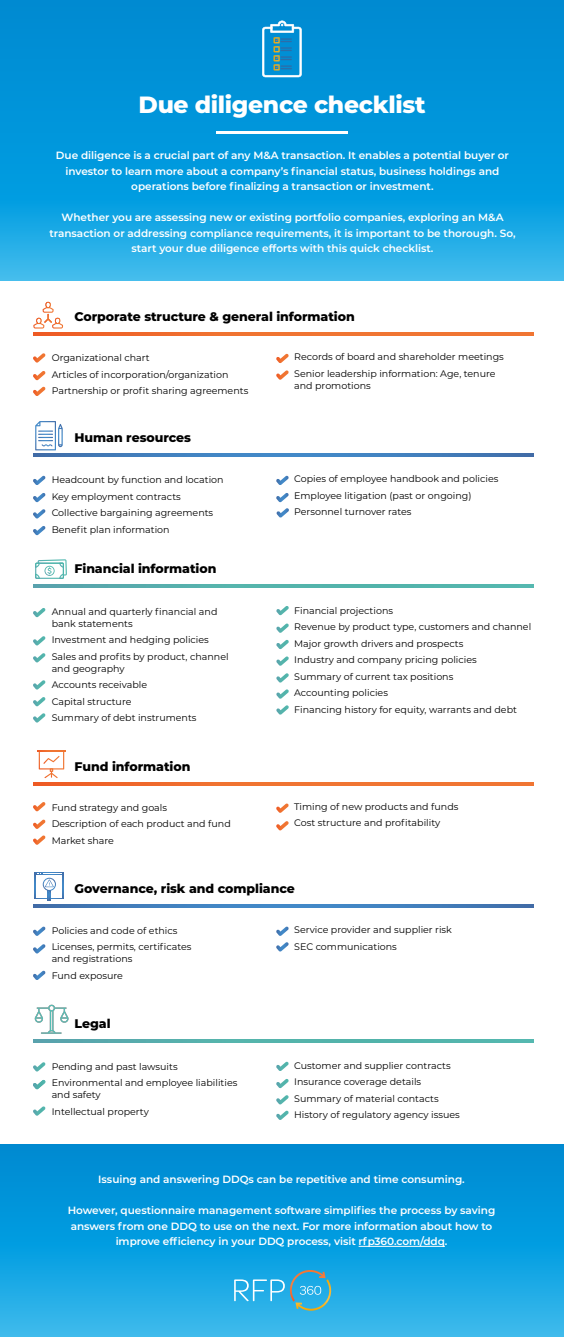
<style>
.page{position:relative;width:564px;height:1337px;background:#fff}
.page>*{position:absolute;margin:0;border:0;box-sizing:border-box;transform-origin:0 0}
.t1{font:800 23.5px "Montserrat";letter-spacing:-.015em;color:#fff}
.t2{font:800 12.5px "Montserrat";letter-spacing:-.005em;color:#000}
.t3{font:600 10.5px/15.5px "Montserrat";letter-spacing:-.005em;color:#fff;text-align:center}
.t4{font:9.5px/16.5px "Montserrat";color:#000}
</style>
<div class="page">
<svg style="left:0;top:1144px;width:563px;height:192px;background:#0f9ede"></svg>
<svg style="left:33px;top:332px;width:500px;height:4px;background:#ef6f2e"></svg>
<svg style="left:0;top:0;width:563px;height:281px;background:#0a9bdd"></svg>
<svg style="left:234px;top:1279px;width:50px;height:21px"></svg>
<img style="left:295px;top:1278px;width:38px;height:32px">
<img style="left:287px;top:1269px;width:38px;height:32px">
<hr style="left:358px;top:1245px;width:86px;height:1px;background:#fff">
<hr style="left:216px;top:131px;width:132px;height:2px;background:#fff">
<svg style="left:262px;top:21px;width:39px;height:56px;background:#3ea3d0"></svg>
<svg style="left:33px;top:453px;width:500px;height:4px;background:#417ebb"></svg>
<svg style="left:33px;top:584px;width:500px;height:3px"></svg>
<svg style="left:33px;top:782px;width:500px;height:3px"></svg>
<svg style="left:33px;top:904px;width:500px;height:3px"></svg>
<svg style="left:33px;top:1039px;width:500px;height:3px"></svg>
<svg style="left:33px;top:353px;width:13px;height:10px"></svg>
<svg style="left:33px;top:371px;width:13px;height:9px"></svg>
<svg style="left:276px;top:354px;width:12px;height:9px"></svg>
<svg style="left:276px;top:370px;width:12px;height:10px"></svg>
<svg style="left:33px;top:387px;width:13px;height:9px"></svg>
<svg style="left:33px;top:475px;width:13px;height:10px"></svg>
<svg style="left:33px;top:493px;width:13px;height:9px"></svg>
<svg style="left:276px;top:475px;width:12px;height:10px"></svg>
<svg style="left:276px;top:493px;width:12px;height:9px"></svg>
<svg style="left:33px;top:509px;width:13px;height:9px"></svg>
<svg style="left:276px;top:508px;width:13px;height:9px"></svg>
<svg style="left:33px;top:526px;width:13px;height:9px"></svg>
<svg style="left:33px;top:608px;width:13px;height:9px"></svg>
<svg style="left:33px;top:636px;width:13px;height:9px"></svg>
<svg style="left:276px;top:606px;width:13px;height:9px"></svg>
<svg style="left:276px;top:623px;width:13px;height:10px"></svg>
<svg style="left:276px;top:639px;width:13px;height:10px"></svg>
<svg style="left:276px;top:656px;width:13px;height:10px"></svg>
<svg style="left:276px;top:673px;width:13px;height:9px"></svg>
<svg style="left:276px;top:689px;width:13px;height:9px"></svg>
<svg style="left:33px;top:653px;width:13px;height:9px"></svg>
<svg style="left:33px;top:680px;width:13px;height:9px"></svg>
<svg style="left:33px;top:697px;width:13px;height:9px"></svg>
<svg style="left:33px;top:713px;width:13px;height:9px"></svg>
<svg style="left:276px;top:705px;width:13px;height:9px"></svg>
<svg style="left:33px;top:802px;width:13px;height:9px"></svg>
<svg style="left:33px;top:819px;width:13px;height:10px"></svg>
<svg style="left:276px;top:803px;width:12px;height:9px"></svg>
<svg style="left:276px;top:821px;width:12px;height:9px"></svg>
<svg style="left:33px;top:835px;width:13px;height:9px"></svg>
<svg style="left:33px;top:926px;width:13px;height:9px"></svg>
<svg style="left:33px;top:944px;width:13px;height:9px"></svg>
<svg style="left:276px;top:926px;width:12px;height:9px"></svg>
<svg style="left:276px;top:942px;width:12px;height:9px"></svg>
<svg style="left:33px;top:970px;width:13px;height:10px"></svg>
<svg style="left:33px;top:1062px;width:13px;height:9px"></svg>
<svg style="left:276px;top:1061px;width:12px;height:10px"></svg>
<svg style="left:276px;top:1079px;width:12px;height:9px"></svg>
<svg style="left:276px;top:1095px;width:12px;height:9px"></svg>
<svg style="left:276px;top:1110px;width:12px;height:9px"></svg>
<svg style="left:33px;top:1079px;width:13px;height:10px"></svg>
<svg style="left:33px;top:1106px;width:13px;height:9px"></svg>
<svg style="left:35px;top:559px;width:32px;height:19px"></svg>
<svg style="left:33px;top:302px;width:30px;height:26px"></svg>
<svg style="left:37px;top:750px;width:28px;height:28px"></svg>
<svg style="left:35px;top:421px;width:28px;height:29px"></svg>
<img style="left:34px;top:1004px;width:35px;height:30px">
<svg style="left:35px;top:872px;width:29px;height:27px"></svg>
<h1 class="t1" style="left:138px;top:87px;width:288px">Due diligence checklist</h1>
<p class="t3" style="left:56px;top:147px;width:454px">Due diligence is a crucial part of any M&amp;A transaction. It enables a potential buyer or investor to learn more about a company’s financial status, business holdings and operations before finalizing a transaction or investment.</p>
<p class="t3" style="left:49px;top:209px;width:467px">Whether you are assessing new or existing portfolio companies, exploring an M&amp;A transaction or addressing compliance requirements, it is important to be thorough. So, start your due diligence efforts with this quick checklist.</p>
<h2 class="t2" style="left:75px;top:307px;width:281px">Corporate structure &amp; general information</h2>
<p class="t4" style="left:52px;top:349px;width:198px">Organizational chart<br>Articles of incorporation/organization<br>Partnership or profit sharing agreements</p>
<h2 class="t2" style="left:75px;top:428px;width:118px">Human resources</h2>
<p class="t4" style="left:294px;top:348px;width:211px">Records of board and shareholder meetings<br>Senior leadership information: Age, tenure</p>
<p class="t4" style="left:294px;top:377px;width:78px">and promotions</p>
<p class="t4" style="left:52px;top:471px;width:173px">Headcount by function and location<br>Key employment contracts<br>Collective bargaining agreements<br>Benefit plan information</p>
<p class="t4" style="left:294px;top:470px;width:205px">Copies of employee handbook and policies<br>Employee litigation (past or ongoing)<br>Personnel turnover rates</p>
<h2 class="t2" style="left:75px;top:559px;width:143px">Financial information</h2>
<p class="t4" style="left:52px;top:605px;width:167px;line-height:12px">Annual and quarterly financial and bank statements</p>
<p class="t4" style="left:52px;top:631px;width:178px">Investment and hedging policies<br>Sales and profits by product, channel</p>
<p class="t4" style="left:52px;top:659px;width:146px">and geography<br>Accounts receivable<br>Capital structure<br>Summary of debt instruments</p>
<h2 class="t2" style="left:75px;top:757px;width:117px">Fund information</h2>
<p class="t4" style="left:294px;top:601px;width:238px">Financial projections<br>Revenue by product type, customers and channel Major growth drivers and prospects<br>Industry and company pricing policies<br>Summary of current tax positions<br>Accounting policies<br>Financing history for equity, warrants and debt</p>
<p class="t4" style="left:52px;top:798px;width:180px">Fund strategy and goals<br>Description of each product and fund<br>Market share</p>
<p class="t4" style="left:294px;top:797px;width:166px">Timing of new products and funds<br>Cost structure and profitability</p>
<h2 class="t2" style="left:75px;top:879px;width:221px">Governance, risk and compliance</h2>
<p class="t4" style="left:52px;top:921px;width:141px">Policies and code of ethics<br>Licenses, permits, certificates</p>
<p class="t4" style="left:52px;top:950px;width:82px">and registrations<br>Fund exposure</p>
<h2 class="t2" style="left:75px;top:1014px;width:37px">Legal</h2>
<p class="t4" style="left:52px;top:1057px;width:187px">Pending and past lawsuits<br>Environmental and employee liabilities</p>
<p class="t4" style="left:52px;top:1085px;width:98px">and safety<br>Intellectual property</p>
<p class="t4" style="left:294px;top:920px;width:159px">Service provider and supplier risk<br>SEC communications</p>
<p class="t4" style="left:294px;top:1056px;width:167px">Customer and supplier contracts<br>Insurance coverage details<br>Summary of material contacts<br>History of regulatory agency issues</p>
<p class="t3" style="left:98px;top:1170px;width:367px">Issuing and answering DDQs can be repetitive and time consuming.</p>
<p class="t3" style="left:68px;top:1201px;width:428px">However, questionnaire management software simplifies the process by saving answers from one DDQ to use on the next. For more information about how to improve efficiency in your DDQ process, visit rfp360.com/ddq.</p>
</div>
